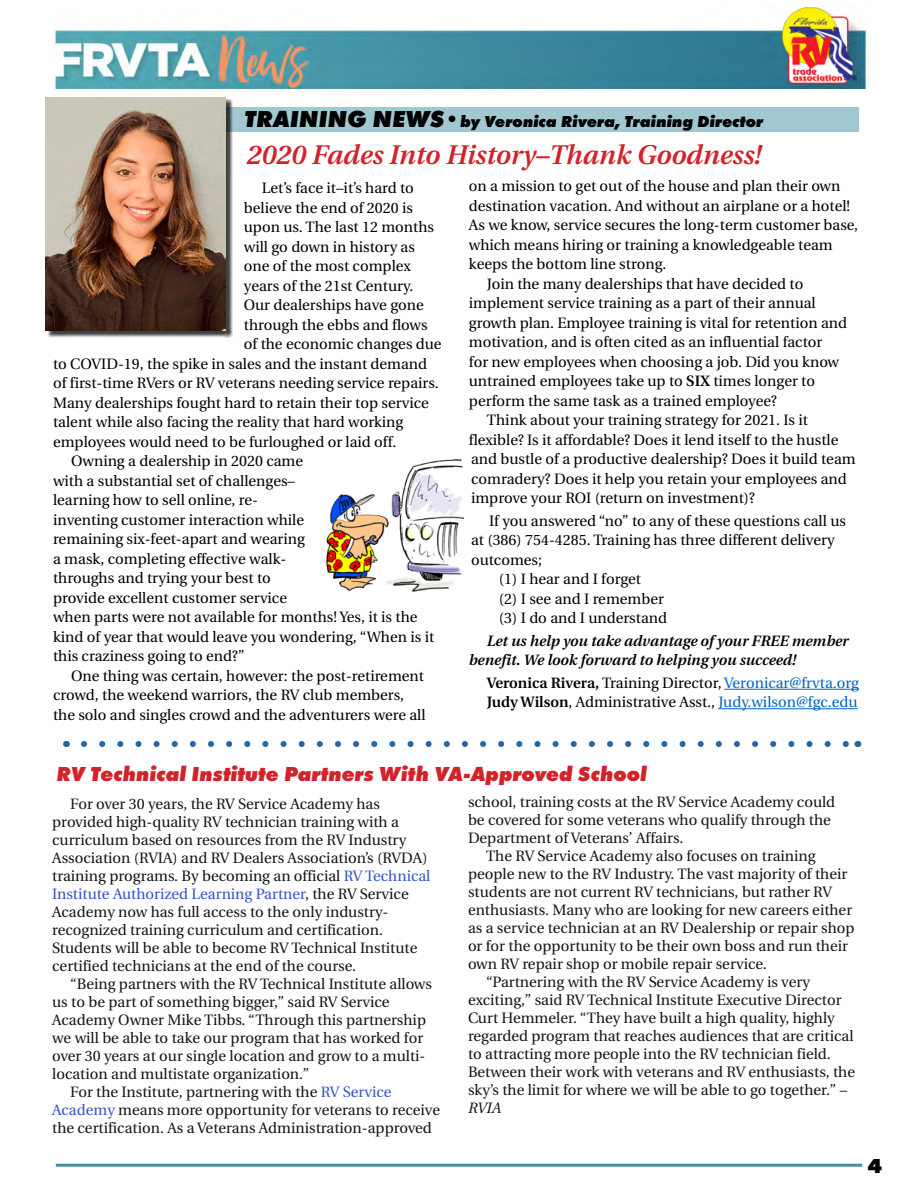
<style>
.page{position:relative;width:918px;height:1188px;background:#fff}
.page>*{position:absolute;margin:0;border:0;box-sizing:border-box;transform-origin:0 0}
.t1{font:italic 600 27px "Utopia";color:#d2232a}
.t2{font:italic 800 21px "Futura T";color:#d2232a}
.t3{font:800 21px "Futura T";color:#000}
.t4{font:italic 800 16.5px "Futura T";color:#000}
.t5{font:15px/19.5px "Utopia";color:#000}
.t6{font:15px/18px "Utopia";color:#151515}
.t7{font:italic 600 15px/19.5px "Utopia";color:#000}
.t8{font:italic 15px "Utopia";color:#151515}
.s1{font-size:24px}
.s2{font-weight:600}
.s3{color:#0563c1}
.s4{color:#3356c7}
</style>
<div class="page">
<hr style="left:56px;top:1164px;width:806px;height:3px;background:#4491a1">
<img style="left:54px;top:5px;width:814px;height:84px">
<hr style="left:724px;top:689px;width:135px;height:1px;background:#0563c1">
<hr style="left:719px;top:708px;width:139px;height:1px;background:#0563c1">
<div style="left:220px;top:107px;width:639px;height:24px;background:#a1c8d0"></div>
<div style="left:47px;top:99px;width:186px;height:239px;background:#000;opacity:.75"></div>
<img style="left:45px;top:97px;width:181px;height:233px">
<img style="left:326px;top:459px;width:137px;height:133px">
<svg style="left:84px;top:741px;width:764px;height:6px"></svg>
<p class="t4" style="left:244px;top:111px;width:520px"><span class="s1">TRAINING NEWS•</span>by Veronica Rivera, Training Director</p>
<h1 class="t1" style="left:247px;top:140px;width:516px">2020 Fades Into History–Thank Goodness!</h1>
<p class="t5" style="left:262px;top:179px;width:154px">Let’s face it–it’s hard to</p>
<p class="t5" style="left:244px;top:198px;width:171px">believe the end of 2020 is</p>
<p class="t5" style="left:244px;top:218px;width:192px">upon us. The last 12 months</p>
<p class="t5" style="left:244px;top:237px;width:173px">will go down in history as</p>
<p class="t5" style="left:244px;top:257px;width:169px">one of the most complex</p>
<p class="t5" style="left:244px;top:276px;width:171px">years of the 21st Century.</p>
<p class="t5" style="left:244px;top:296px;width:181px">Our dealerships have gone</p>
<p class="t5" style="left:244px;top:315px;width:185px">through the ebbs and flows</p>
<p class="t5" style="left:244px;top:335px;width:199px">of the economic changes due</p>
<p class="t5" style="left:53px;top:354px;width:376px">to COVID-19, the spike in sales and the instant demand</p>
<p class="t5" style="left:53px;top:374px;width:387px">of first-time RVers or RV veterans needing service repairs.</p>
<p class="t5" style="left:53px;top:393px;width:377px">Many dealerships fought hard to retain their top service</p>
<p class="t5" style="left:53px;top:413px;width:352px">talent while also facing the reality that hard working</p>
<p class="t5" style="left:53px;top:432px;width:345px">employees would need to be furloughed or laid off.</p>
<p class="t5" style="left:71px;top:452px;width:234px">Owning a dealership in 2020 came</p>
<p class="t5" style="left:53px;top:471px;width:244px">with a substantial set of challenges–</p>
<p class="t5" style="left:53px;top:491px;width:206px">learning how to sell online, re-</p>
<p class="t5" style="left:53px;top:510px;width:252px">inventing customer interaction while</p>
<p class="t5" style="left:53px;top:529px;width:253px">remaining six-feet-apart and wearing</p>
<p class="t5" style="left:53px;top:549px;width:235px">a mask, completing effective walk-</p>
<p class="t5" style="left:53px;top:568px;width:219px">throughs and trying your best to</p>
<p class="t5" style="left:53px;top:588px;width:235px">provide excellent customer service</p>
<p class="t5" style="left:53px;top:607px;width:366px">when parts were not available for months! Yes, it is the</p>
<p class="t5" style="left:53px;top:627px;width:383px">kind of year that would leave you wondering, “When is it</p>
<p class="t5" style="left:53px;top:646px;width:193px">this craziness going to end?”</p>
<p class="t5" style="left:71px;top:666px;width:354px">One thing was certain, however: the post-retirement</p>
<p class="t5" style="left:53px;top:685px;width:353px">crowd, the weekend warriors, the RV club members,</p>
<p class="t5" style="left:53px;top:705px;width:374px">the solo and singles crowd and the adventurers were all</p>
<p class="t5" style="left:469px;top:177px;width:373px">on a mission to get out of the house and plan their own</p>
<p class="t5" style="left:469px;top:196px;width:383px">destination vacation. And without an airplane or a hotel!</p>
<p class="t5" style="left:469px;top:216px;width:391px">As we know, service secures the long-term customer base,</p>
<p class="t5" style="left:469px;top:235px;width:365px">which means hiring or training a knowledgeable team</p>
<p class="t5" style="left:469px;top:255px;width:199px">keeps the bottom line strong.</p>
<p class="t5" style="left:487px;top:274px;width:318px">Join the many dealerships that have decided to</p>
<p class="t5" style="left:469px;top:294px;width:348px">implement service training as a part of their annual</p>
<p class="t5" style="left:469px;top:313px;width:380px">growth plan. Employee training is vital for retention and</p>
<p class="t5" style="left:469px;top:333px;width:355px">motivation, and is often cited as an influential factor</p>
<p class="t5" style="left:469px;top:352px;width:372px">for new employees when choosing a job. Did you know</p>
<p class="t5" style="left:469px;top:372px;width:348px">untrained employees take up to <span class="s2">SIX</span> times longer to</p>
<p class="t5" style="left:469px;top:391px;width:310px">perform the same task as a trained employee?</p>
<p class="t5" style="left:487px;top:411px;width:323px">Think about your training strategy for 2021. Is it</p>
<p class="t5" style="left:469px;top:430px;width:371px">flexible? Is it affordable? Does it lend itself to the hustle</p>
<p class="t5" style="left:471px;top:450px;width:386px">and bustle of a productive dealership? Does it build team</p>
<p class="t5" style="left:471px;top:469px;width:377px">comradery? Does it help you retain your employees and</p>
<p class="t5" style="left:471px;top:489px;width:285px">improve your ROI (return on investment)?</p>
<p class="t5" style="left:489px;top:511px;width:358px">If you answered “no” to any of these questions call us</p>
<p class="t5" style="left:471px;top:531px;width:365px">at (386) 754-4285. Training has three different delivery</p>
<p class="t5" style="left:471px;top:550px;width:73px">outcomes;</p>
<p class="t5" style="left:499px;top:570px;width:144px">(1) I hear and I forget</p>
<p class="t5" style="left:499px;top:589px;width:167px">(2) I see and I remember</p>
<p class="t5" style="left:499px;top:609px;width:170px">(3) I do and I understand</p>
<p class="t7" style="left:469px;top:631px;width:381px;text-indent:18px">Let us help you take advantage of your FREE member benefit. We look forward to helping you succeed!</p>
<p class="t5" style="left:487px;top:673px;width:374px"><span class="s2">Veronica Rivera,</span> Training Director, <span class="s3">Veronicar@frvta.org<br></span><span class="s2">Judy Wilson</span>, Administrative Asst., <span class="s3">Judy.wilson@fgc.edu</span></p>
<h2 class="t2" style="left:56px;top:762px;width:592px">RV Technical Institute Partners With VA-Approved School</h2>
<p class="t6" style="left:52px;top:795px;width:380px;text-indent:18px">For over 30 years, the RV Service Academy has provided high-quality RV technician training with a curriculum based on resources from the RV Industry Association (RVIA) and RV Dealers Association’s (RVDA) training programs. By becoming an official <span class="s4">RV Technical Institute Authorized Learning Partner</span>, the RV Service Academy now has full access to the only industry&shy;recognized training curriculum and certification.<br>Students will be able to become RV Technical Institute certified technicians at the end of the course.</p>
<p class="t6" style="left:70px;top:975px;width:363px">“Being partners with the RV Technical Institute allows</p>
<p class="t6" style="left:52px;top:993px;width:339px">us to be part of something bigger,” said RV Service</p>
<p class="t6" style="left:52px;top:1011px;width:375px">Academy Owner Mike Tibbs. “Through this partnership</p>
<p class="t6" style="left:52px;top:1029px;width:373px">we will be able to take our program that has worked for</p>
<p class="t6" style="left:52px;top:1047px;width:375px">over 30 years at our single location and grow to a multi-</p>
<p class="t6" style="left:52px;top:1065px;width:259px">location and multistate organization.”</p>
<p class="t6" style="left:70px;top:1083px;width:323px">For the Institute, partnering with the <span class="s4">RV Service</span></p>
<p class="t6" style="left:52px;top:1101px;width:389px"><span class="s4">Academy</span> means more opportunity for veterans to receive</p>
<p class="t6" style="left:52px;top:1119px;width:381px">the certification. As a Veterans Administration-approved</p>
<p class="t6" style="left:468px;top:793px;width:369px">school, training costs at the RV Service Academy could be covered for some veterans who qualify through the<br>Department of Veterans’ Affairs.</p>
<p class="t6" style="left:486px;top:847px;width:331px">The RV Service Academy also focuses on training</p>
<p class="t6" style="left:468px;top:865px;width:381px">people new to the RV Industry. The vast majority of their</p>
<p class="t6" style="left:468px;top:883px;width:366px">students are not current RV technicians, but rather RV</p>
<p class="t6" style="left:468px;top:901px;width:386px">enthusiasts. Many who are looking for new careers either</p>
<p class="t6" style="left:468px;top:919px;width:388px">as a service technician at an RV Dealership or repair shop</p>
<p class="t6" style="left:468px;top:937px;width:382px">or for the opportunity to be their own boss and run their</p>
<p class="t6" style="left:468px;top:955px;width:300px">own RV repair shop or mobile repair service.</p>
<p class="t6" style="left:486px;top:973px;width:326px">“Partnering with the RV Service Academy is very</p>
<p class="t6" style="left:468px;top:991px;width:375px">exciting,” said RV Technical Institute Executive Director</p>
<p class="t6" style="left:468px;top:1009px;width:368px">Curt Hemmeler. “They have built a high quality, highly</p>
<p class="t6" style="left:468px;top:1027px;width:387px">regarded program that reaches audiences that are critical</p>
<p class="t6" style="left:468px;top:1045px;width:364px">to attracting more people into the RV technician field.</p>
<p class="t6" style="left:468px;top:1063px;width:389px">Between their work with veterans and RV enthusiasts, the</p>
<p class="t6" style="left:468px;top:1081px;width:381px">sky’s the limit for where we will be able to go together.” –</p>
<p class="t8" style="left:468px;top:1100px;width:35px">RVIA</p>
<h2 class="t3" style="left:868px;top:1153px;width:16px">4</h2>
</div>
